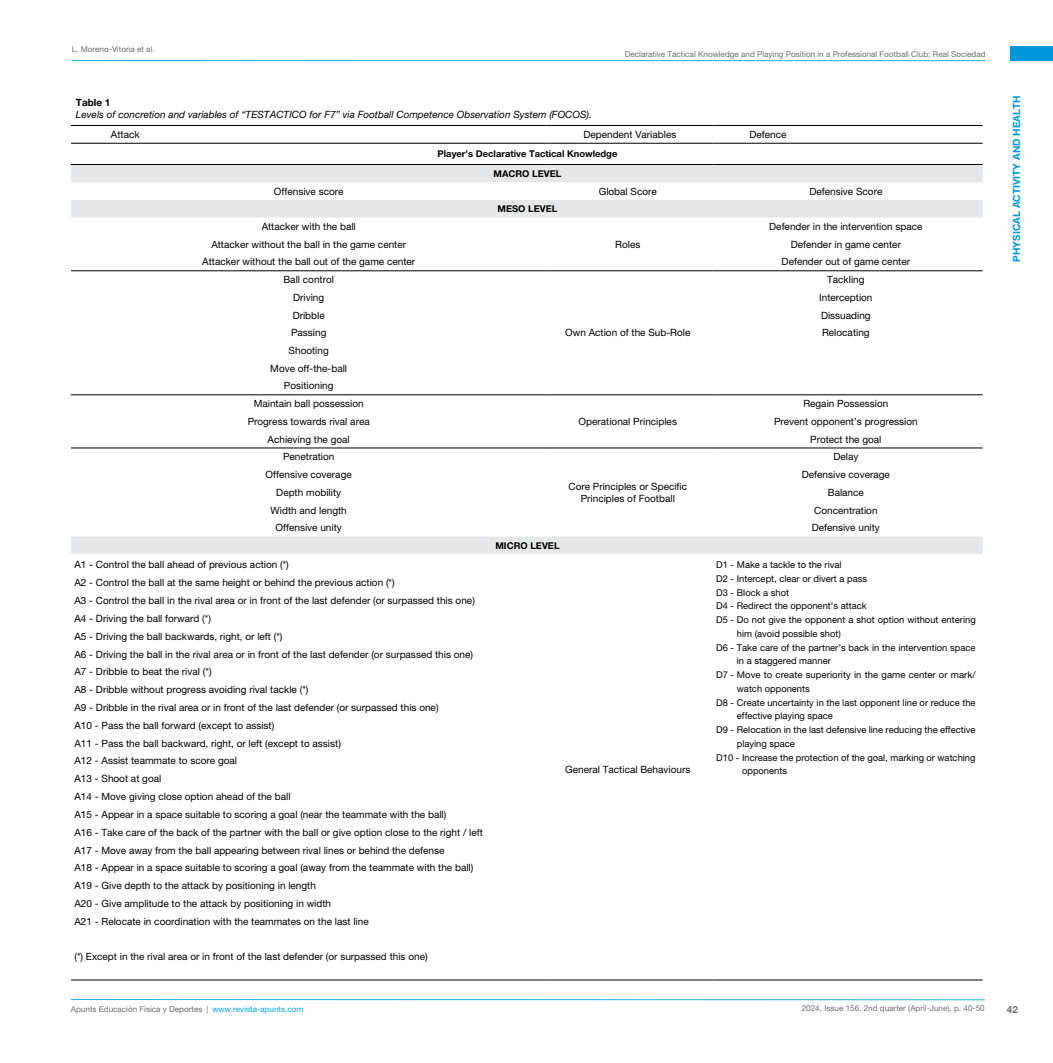
<style>
.page{position:relative;width:1053px;height:1063px;background:#fff}
.page>*{position:absolute;margin:0;border:0;box-sizing:border-box;transform-origin:0 0}
.t1{font:10px/17.9px "Helvetica Neue LT Pro";color:#000;text-align:center}
.t2{font:italic 10px "Helvetica Neue LT Pro";color:#000}
.t3{font:700 10px "Helvetica Neue LT Pro";color:#0097dc}
.t4{font:700 10px "Helvetica Neue LT Pro";color:#000}
.t5{font:700 10px "Helvetica Neue LT Pro";color:#6d6e71}
.t6{font:9.38px "Helvetica Neue LT Pro";color:#000}
.t7{font:700 9.38px/19.5px "Helvetica Neue LT Pro";color:#000;text-align:center}
.t8{font:8.12px "Helvetica Neue LT Pro";color:#6d6e71}
.s1{color:#00a5e1}
</style>
<div class="page">
<hr style="left:71px;top:999px;width:913px;height:1px;background:#20ade4">
<hr style="left:72px;top:60px;width:913px;height:1px;background:#20ade4">
<div style="left:1010px;top:47px;width:42px;height:14px;background:#0097dc"></div>
<svg style="left:71px;top:165px;width:911px;height:389px"></svg>
<hr style="left:71px;top:125px;width:475px;height:1px;background:#000">
<hr style="left:546px;top:125px;width:166px;height:1px;background:#000">
<hr style="left:712px;top:125px;width:270px;height:1px;background:#000">
<hr style="left:71px;top:143px;width:475px;height:1px;background:#000">
<hr style="left:546px;top:143px;width:166px;height:1px;background:#000">
<hr style="left:712px;top:143px;width:270px;height:1px;background:#000">
<hr style="left:71px;top:164px;width:475px;height:1px;background:#000">
<hr style="left:546px;top:164px;width:166px;height:1px;background:#000">
<hr style="left:712px;top:164px;width:270px;height:1px;background:#000">
<hr style="left:71px;top:271px;width:475px;height:1px;background:#000">
<hr style="left:546px;top:271px;width:166px;height:1px;background:#000">
<hr style="left:712px;top:271px;width:270px;height:1px;background:#000">
<hr style="left:71px;top:395px;width:475px;height:1px;background:#000">
<hr style="left:546px;top:395px;width:166px;height:1px;background:#000">
<hr style="left:712px;top:395px;width:270px;height:1px;background:#000">
<hr style="left:71px;top:448px;width:475px;height:1px;background:#000">
<hr style="left:546px;top:448px;width:166px;height:1px;background:#000">
<hr style="left:712px;top:448px;width:270px;height:1px;background:#000">
<hr style="left:71px;top:980px;width:475px;height:1px;background:#000">
<hr style="left:546px;top:980px;width:166px;height:1px;background:#000">
<hr style="left:712px;top:980px;width:270px;height:1px;background:#000">
<p class="t8" style="left:72px;top:44px;width:84px">L. Moreno-Vitoria et al.</p>
<p class="t8" style="left:624px;top:50px;width:362px">Declarative Tactical Knowledge and Playing Position in a Professional Football Club: Real Sociedad</p>
<p class="t4" style="left:76px;top:96px;width:36px">Table 1</p>
<p class="t2" style="left:76px;top:109px;width:517px">Levels of concretion and variables of “TESTACTICO for F7” via Football Competence Observation System (FOCOS).</p>
<p class="t1" style="left:111px;top:125px;width:30px">Attack</p>
<p class="t1" style="left:583px;top:125px;width:94px">Dependent Variables</p>
<p class="t1" style="left:749px;top:125px;width:39px">Defence</p>
<p class="t7" style="left:437px;top:144px;width:181px">Player’s Declarative Tactical Knowledge<br>MACRO LEVEL</p>
<p class="t1" style="left:274px;top:182px;width:71px">Offensive score</p>
<p class="t1" style="left:598px;top:182px;width:60px">Global Score</p>
<p class="t1" style="left:809px;top:182px;width:74px">Defensive Score</p>
<p class="t7" style="left:497px;top:199px;width:61px">MESO LEVEL</p>
<p class="t1" style="left:262px;top:217px;width:96px">Attacker with the ball</p>
<p class="t1" style="left:615px;top:235px;width:27px">Roles</p>
<p class="t1" style="left:769px;top:217px;width:155px">Defender in the intervention space</p>
<p class="t1" style="left:211px;top:235px;width:196px">Attacker without the ball in the game center</p>
<p class="t1" style="left:790px;top:235px;width:112px">Defender in game center</p>
<p class="t1" style="left:202px;top:253px;width:214px">Attacker without the ball out of the game center</p>
<p class="t1" style="left:781px;top:253px;width:130px">Defender out of game center</p>
<p class="t1" style="left:283px;top:271px;width:52px">Ball control</p>
<p class="t1" style="left:827px;top:271px;width:39px">Tackling</p>
<p class="t1" style="left:293px;top:288px;width:33px">Driving</p>
<p class="t1" style="left:819px;top:288px;width:55px">Interception</p>
<p class="t1" style="left:293px;top:306px;width:34px">Dribble</p>
<p class="t1" style="left:821px;top:306px;width:51px">Dissuading</p>
<p class="t1" style="left:291px;top:324px;width:37px">Passing</p>
<p class="t1" style="left:822px;top:324px;width:49px">Relocating</p>
<p class="t1" style="left:254px;top:342px;width:112px">Shooting<br>Move off-the-ball<br>Positioning<br>Maintain ball possession</p>
<p class="t1" style="left:578px;top:412px;width:100px">Operational Principles</p>
<p class="t1" style="left:565px;top:324px;width:127px">Own Action of the Sub-Role</p>
<p class="t1" style="left:803px;top:395px;width:86px">Regain Possession</p>
<p class="t1" style="left:248px;top:412px;width:124px">Progress towards rival area</p>
<p class="t1" style="left:774px;top:412px;width:145px">Prevent opponent’s progression</p>
<p class="t1" style="left:267px;top:430px;width:84px">Achieving the goal</p>
<p class="t1" style="left:810px;top:430px;width:73px">Protect the goal</p>
<p class="t1" style="left:283px;top:448px;width:53px">Penetration</p>
<p class="t1" style="left:568px;top:480px;width:120px;line-height:12.5px">Core Principles or Specific<br>Principles of Football</p>
<p class="t1" style="left:833px;top:448px;width:26px">Delay</p>
<p class="t1" style="left:265px;top:465px;width:88px">Offensive coverage</p>
<p class="t1" style="left:801px;top:465px;width:89px">Defensive coverage</p>
<p class="t1" style="left:276px;top:483px;width:66px">Depth mobility</p>
<p class="t1" style="left:827px;top:483px;width:38px">Balance</p>
<p class="t1" style="left:270px;top:501px;width:78px">Width and length</p>
<p class="t1" style="left:814px;top:501px;width:65px">Concentration</p>
<p class="t1" style="left:275px;top:519px;width:68px">Offensive unity</p>
<p class="t1" style="left:811px;top:519px;width:70px">Defensive unity</p>
<p class="t7" style="left:495px;top:535px;width:66px">MICRO LEVEL</p>
<p class="t1" style="left:74px;top:556px;width:410px;text-align:left">A1 - Control the ball ahead of previous action (*)<br>A2 - Control the ball at the same height or behind the previous action (*)<br>A3 - Control the ball in the rival area or in front of the last defender (or surpassed this one)<br>A4 - Driving the ball forward (*)<br>A5 - Driving the ball backwards, right, or left (*)<br>A6 - Driving the ball in the rival area or in front of the last defender (or surpassed this one)<br>A7 - Dribble to beat the rival (*)<br>A8 - Dribble without progress avoiding rival tackle (*)<br>A9 - Dribble in the rival area or in front of the last defender (or surpassed this one)<br>A10 - Pass the ball forward (except to assist)<br>A11 - Pass the ball backward, right, or left (except to assist)<br>A12 - Assist teammate to score goal<br>A13 - Shoot at goal<br>A14 - Move giving close option ahead of the ball<br>A15 - Appear in a space suitable to scoring a goal (near the teammate with the ball)<br>A16 - Take care of the back of the partner with the ball or give option close to the right / left A17 - Move away from the ball appearing between rival lines or behind the defense<br>A18 - Appear in a space suitable to scoring a goal (away from the teammate with the ball)<br>A19 - Give depth to the attack by positioning in length<br>A20 - Give amplitude to the attack by positioning in width<br>A21 - Relocate in coordination with the teammates on the last line</p>
<p class="t1" style="left:74px;top:948px;width:355px">(*) Except in the rival area or in front of the last defender (or surpassed this one)</p>
<p class="t6" style="left:716px;top:559px;width:127px">D1 - Make a tackle to the rival</p>
<p class="t6" style="left:716px;top:573px;width:152px">D2 - Intercept, clear or divert a pass</p>
<p class="t6" style="left:716px;top:587px;width:74px">D3 - Block a shot</p>
<p class="t6" style="left:716px;top:600px;width:152px">D4 - Redirect the opponent’s attack</p>
<p class="t6" style="left:716px;top:614px;width:261px">D5 - Do not give the opponent a shot option without entering</p>
<p class="t6" style="left:736px;top:628px;width:106px">him (avoid possible shot)</p>
<p class="t6" style="left:716px;top:642px;width:261px">D6 - Take care of the partner’s back in the intervention space</p>
<p class="t6" style="left:736px;top:655px;width:95px">in a staggered manner</p>
<p class="t6" style="left:716px;top:669px;width:261px">D7 - Move to create superiority in the game center or mark/</p>
<p class="t6" style="left:736px;top:683px;width:74px">watch opponents</p>
<p class="t6" style="left:716px;top:697px;width:261px">D8 - Create uncertainty in the last opponent line or reduce the</p>
<p class="t6" style="left:736px;top:710px;width:98px">effective playing space</p>
<p class="t6" style="left:716px;top:724px;width:261px">D9 - Relocation in the last defensive line reducing the effective</p>
<p class="t6" style="left:736px;top:738px;width:59px">playing space</p>
<p class="t6" style="left:716px;top:752px;width:261px">D10 - Increase the protection of the goal, marking or watching</p>
<p class="t6" style="left:742px;top:765px;width:46px">opponents</p>
<p class="t1" style="left:565px;top:761px;width:127px">General Tactical Behaviours</p>
<p class="t3" style="left:1010px;top:262px;width:167px;rotate:-90deg">PHYSICAL ACTIVITY AND HEALTH</p>
<p class="t8" style="left:71px;top:1004px;width:234px">Apunts Educación Física y Deportes | <span class="s1">www.revista-apunts.com</span></p>
<p class="t8" style="left:801px;top:1003px;width:184px">2024, Issue 156. 2nd quarter (April-June), p. 40-50</p>
<p class="t5" style="left:1006px;top:1003px;width:13px">42</p>
</div>
